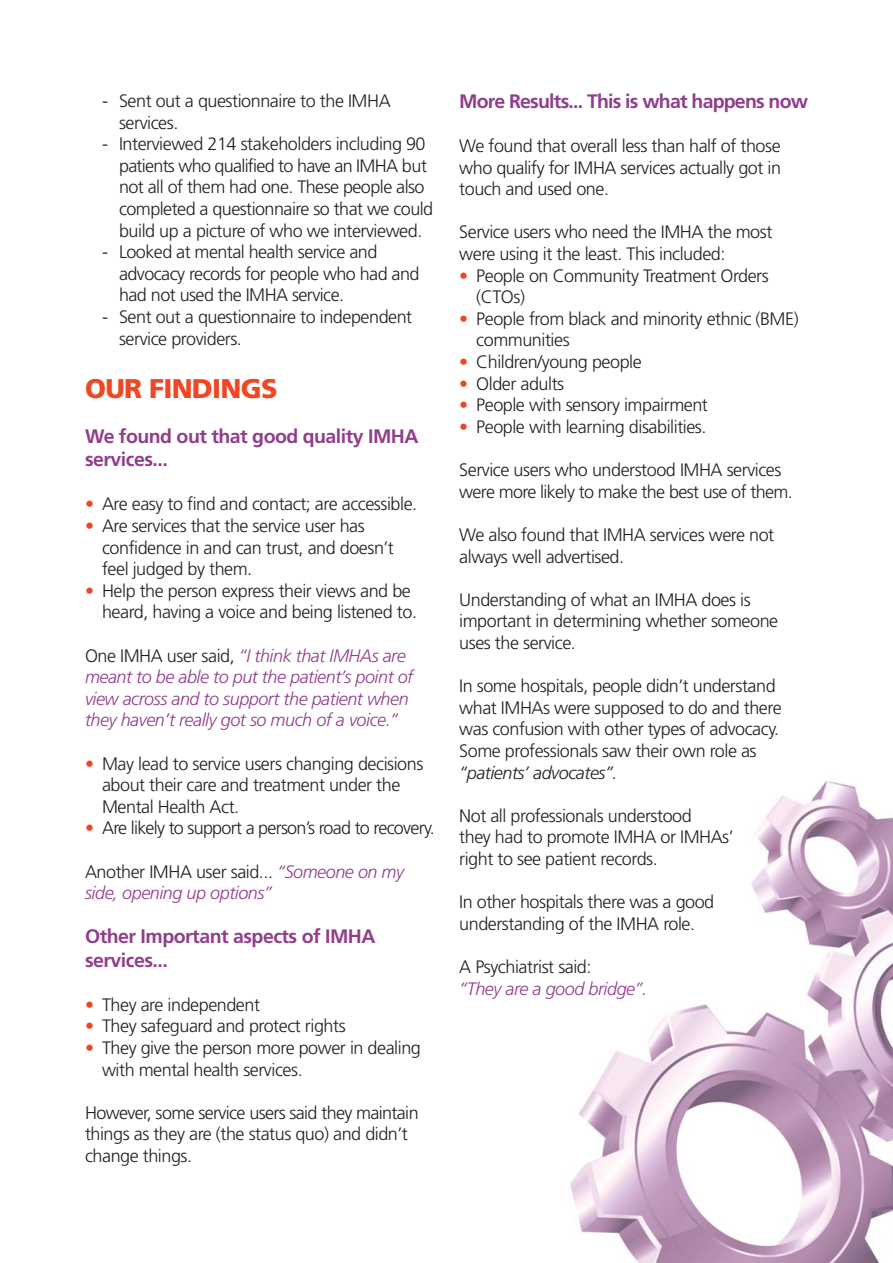
<style>
.page{position:relative;width:893px;height:1263px;background:#fff}
.page>*{position:absolute;margin:0;border:0;box-sizing:border-box;transform-origin:0 0}
.t1{font:900 27px "Frutiger";letter-spacing:-.025em;color:#ef4723}
.t2{font:700 19.5px/23.4px "Frutiger";letter-spacing:-.025em;color:#923d8c}
.t3{font:300 18px/21.6px "Frutiger";letter-spacing:-.025em;color:#231f20}
.t4{font:italic 300 18px/21.6px "Frutiger";letter-spacing:-.025em;color:#923d8c}
.t5{font:italic 300 18px "Frutiger";letter-spacing:-.025em;color:#231f20}
.s1{color:#ef4723}
.s2{font-style:normal;color:#231f20}
</style>
<div class="page">
<img style="left:570px;top:781px;width:323px;height:482px">
<p class="t3" style="left:119px;top:91px;width:273px;text-indent:-17px">- Sent out a questionnaire to the IMHA services.</p>
<p class="t3" style="left:119px;top:135px;width:316px;text-indent:-17px">- Interviewed 214 stakeholders including 90 patients who qualified to have an IMHA but not all of them had one. These people also completed a questionnaire so that we could build up a picture of who we interviewed.</p>
<p class="t3" style="left:119px;top:243px;width:302px;text-indent:-17px">- Looked at mental health service and advocacy records for people who had and had not used the IMHA service.</p>
<p class="t3" style="left:119px;top:307px;width:295px;text-indent:-17px">- Sent out a questionnaire to independent service providers.</p>
<h1 class="t1" style="left:85px;top:377px;width:194px">OUR FINDINGS</h1>
<p class="t2" style="left:85px;top:426px;width:335px">We found out that good quality IMHA services...</p>
<p class="t3" style="left:85px;top:495px;width:334px"><span class="s1">•</span> Are easy to find and contact; are accessible.</p>
<p class="t3" style="left:102px;top:516px;width:293px;text-indent:-17px"><span class="s1">•</span> Are services that the service user has confidence in and can trust, and doesn’t feel judged by them.</p>
<p class="t3" style="left:102px;top:581px;width:316px;text-indent:-17px"><span class="s1">•</span> Help the person express their views and be heard, having a voice and being listened to.</p>
<p class="t4" style="left:85px;top:646px;width:330px"><span class="s2">One IMHA user said,</span> “I think that IMHAs are meant to be able to put the patient’s point of view across and to support the patient when they haven’t really got so much of a voice.”</p>
<p class="t3" style="left:102px;top:754px;width:323px;text-indent:-17px"><span class="s1">•</span> May lead to service users changing decisions about their care and treatment under the<br>Mental Health Act.</p>
<p class="t3" style="left:85px;top:819px;width:351px"><span class="s1">•</span> Are likely to support a person’s road to recovery.</p>
<p class="t4" style="left:85px;top:862px;width:321px"><span class="s2">Another IMHA user said...</span> “Someone on my side, opening up options”</p>
<p class="t2" style="left:85px;top:927px;width:292px">Other Important aspects of IMHA services...</p>
<p class="t3" style="left:85px;top:995px;width:177px"><span class="s1">•</span> They are independent</p>
<p class="t3" style="left:85px;top:1017px;width:262px"><span class="s1">•</span> They safeguard and protect rights</p>
<p class="t3" style="left:102px;top:1038px;width:320px;text-indent:-17px"><span class="s1">•</span> They give the person more power in dealing with mental health services.</p>
<p class="t3" style="left:85px;top:1103px;width:335px">However, some service users said they maintain things as they are (the status quo) and didn’t change things.</p>
<p class="t2" style="left:459px;top:91px;width:350px">More Results... This is what happens now</p>
<p class="t3" style="left:459px;top:136px;width:323px;text-align:justify">We found that overall less than half of those who qualify for IMHA services actually got in touch and used one.</p>
<p class="t3" style="left:459px;top:223px;width:315px">Service users who need the IMHA the most were using it the least. This included:</p>
<p class="t3" style="left:476px;top:266px;width:294px;text-indent:-17px"><span class="s1">•</span> People on Community Treatment Orders (CTOs)</p>
<p class="t3" style="left:476px;top:309px;width:324px;text-indent:-17px"><span class="s1">•</span> People from black and minority ethnic (BME) communities</p>
<p class="t3" style="left:459px;top:352px;width:184px"><span class="s1">•</span> Children/young people</p>
<p class="t3" style="left:459px;top:374px;width:106px"><span class="s1">•</span> Older adults</p>
<p class="t3" style="left:459px;top:396px;width:250px"><span class="s1">•</span> People with sensory impairment</p>
<p class="t3" style="left:459px;top:417px;width:249px"><span class="s1">•</span> People with learning disabilities.</p>
<p class="t3" style="left:459px;top:460px;width:335px">Service users who understood IMHA services were more likely to make the best use of them.</p>
<p class="t3" style="left:459px;top:525px;width:316px">We also found that IMHA services were not always well advertised.</p>
<p class="t3" style="left:459px;top:590px;width:320px">Understanding of what an IMHA does is important in determining whether someone uses the service.</p>
<p class="t3" style="left:459px;top:676px;width:324px">In some hospitals, people didn’t understand what IMHAs were supposed to do and there was confusion with other types of advocacy.<br>Some professionals saw their own role as</p>
<p class="t5" style="left:459px;top:765px;width:160px">“patients’ advocates”.</p>
<p class="t3" style="left:459px;top:806px;width:276px">Not all professionals understood<br>they had to promote IMHA or IMHAs’ right to see patient records.</p>
<p class="t3" style="left:459px;top:892px;width:257px">In other hospitals there was a good understanding of the IMHA role.</p>
<p class="t3" style="left:459px;top:957px;width:134px">A Psychiatrist said:</p>
<p class="t4" style="left:459px;top:979px;width:190px">“They are a good bridge”.</p>
</div>
